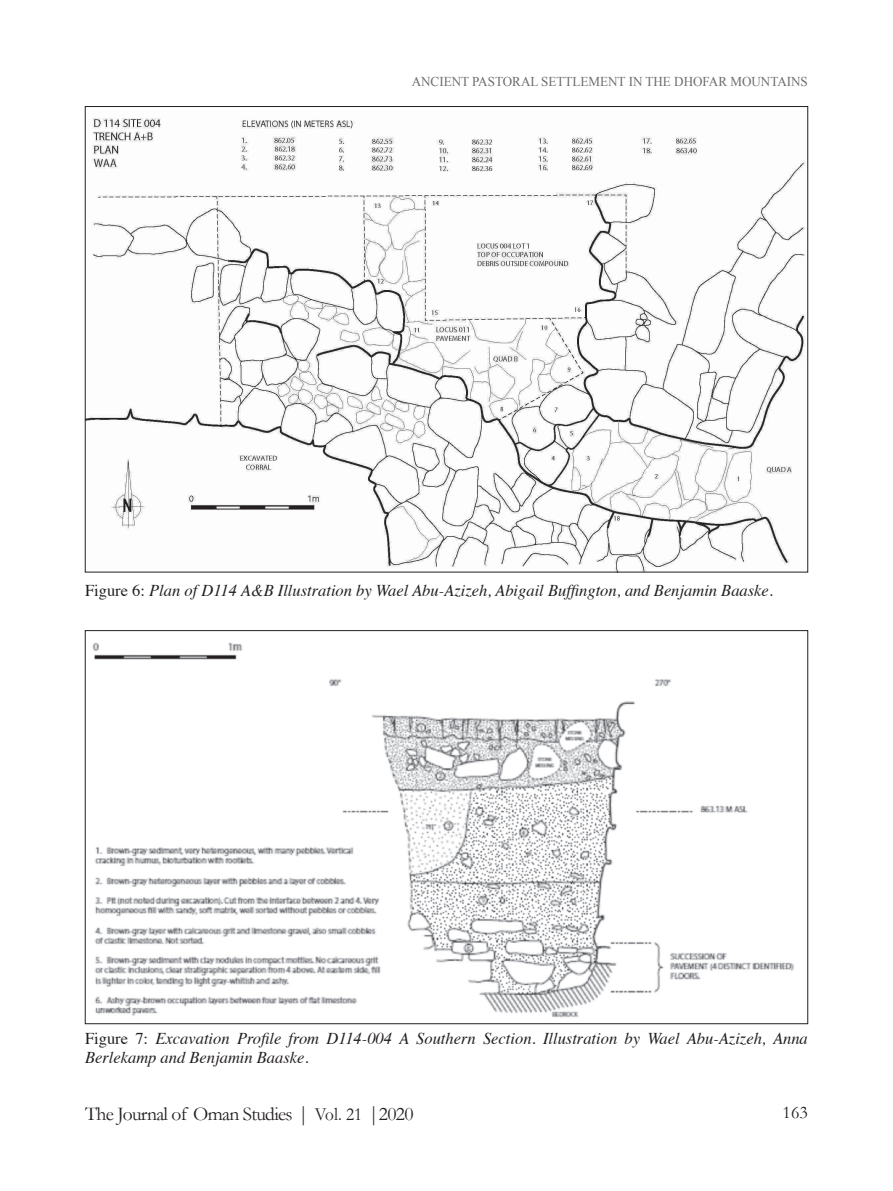
<style>
.page{position:relative;width:893px;height:1191px;background:#fff}
.page>*{position:absolute;margin:0;border:0;box-sizing:border-box;transform-origin:0 0}
.t1{font:19.5px "Garamond";letter-spacing:-.035em;color:#231f20}
.t2{font:18px "Garamond";color:#231f20}
.t3{font:italic 16.5px/19.5px "Times";color:#231f20}
.t4{font:13.5px "Times New Roman";color:#6c6d70}
.s1{font-style:normal}
.s2{font-size:21px}
.s3{font-size:18.6px}
</style>
<div class="page">
<img style="left:87px;top:118px;width:718px;height:452px">
<img style="left:92px;top:642px;width:702px;height:376px">
<p class="t4" style="left:412px;top:72px;width:19px">ANCIENT</p>
<p class="t4" style="left:472px;top:72px;width:16px">PASTORA</p>
<p class="t4" style="left:530px;top:72px;width:60px">L SETTLEMENT</p>
<p class="t4" style="left:629px;top:72px;width:142px">IN THE DHOFAR MOUNTAINS</p>
<p class="t3" style="left:85px;top:579px;width:689px"><span class="s1">Figure 6:</span> Plan of D114 A&amp;B Illustration by Wael Abu-Azizeh, Abigail Buffington, and Benjamin Baaske.</p>
<p class="t3" style="left:85px;top:1027px;width:724px"><span class="s1">Figure 7:</span> Excavation Profile from D114-004 A Southern Section. Illustration by Wael Abu-Azizeh, Anna<br>Berlekamp and Benjamin Baaske.</p>
<p class="t1" style="left:85px;top:1101px;width:330px">The Journal of Oman Studies <span class="s2">|</span> <span class="s3">Vol. 21</span> <span class="s2">|</span>2020</p>
<p class="t2" style="left:783px;top:1101px;width:27px">163</p>
</div>
